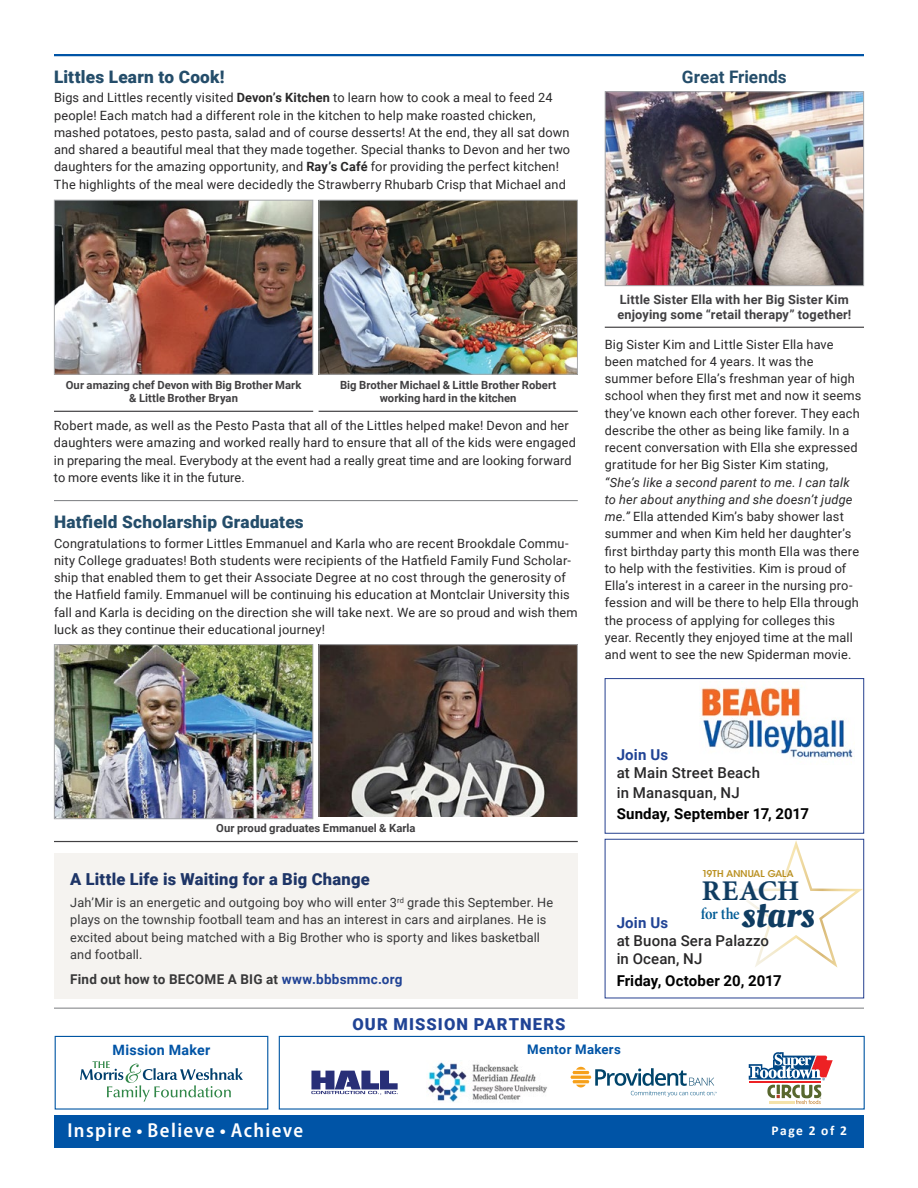
<style>
.page{position:relative;width:918px;height:1188px;background:#fff}
.page>*{position:absolute;margin:0;border:0;box-sizing:border-box;transform-origin:0 0}
.t1{font:39px "Oleo Script";color:#0f3c61}
.t2{font:700 28.5px "Minion Pro";letter-spacing:.015em;color:#0f3c61}
.t3{font:600 semi-condensed 20.25px "Myriad Pro";letter-spacing:.07em;color:#fff}
.t4{font:900 17.25px "Roboto";letter-spacing:.01em;color:#244d6a}
.t5{font:700 17.25px "Roboto";color:#244d6a}
.t6{font:16.65px "Minion Pro Semibold Cn Subh";letter-spacing:-.03em;color:#005b95}
.t7{font:900 16.5px "Roboto";letter-spacing:.01em;color:#1e3567}
.t8{font:900 16.5px "Roboto";letter-spacing:.07em;color:#204395}
.t9{font:500 15px/18px "Roboto";letter-spacing:.01em;color:#292829}
.t10{font:700 15px "Roboto";letter-spacing:.01em;color:#000}
.t11{font:700 15px "Roboto";letter-spacing:.015em;color:#204395}
.t12{font:700 14.25px "Roboto";letter-spacing:.02em;color:#0054a6}
.t13{font:700 13.5px "Roboto";letter-spacing:.02em;color:#383839}
.t14{font:700 13.5px "Calibri";letter-spacing:.105em;color:#fff}
.t15{font:700 13.2px "Roboto";letter-spacing:.025em;color:#0054a6}
.t16{font:12.75px/17.2px "Roboto";letter-spacing:.015em;color:#292829}
.t17{font:12.75px/17.2px "Roboto";letter-spacing:.015em;color:#383839}
.t18{font:700 12.75px/15px "Roboto";letter-spacing:.015em;color:#414042}
.t19{font:700 11.25px/13.5px "Roboto";letter-spacing:.005em;color:#414042;text-align:center}
.t20{font:500 9.3px "ITC Avant Garde Std";letter-spacing:.005em;color:#c2972d}
.s1{font-weight:700}
.s2{font-style:italic}
.s3{color:#204395}
</style>
<div class="page">
<div style="left:54px;top:1116px;width:810px;height:32px;background:#0054a6"></div>
<hr style="left:54px;top:54px;width:810px;height:2px;background:#0054a6">
<svg style="left:749px;top:1052px;width:84px;height:52px"></svg>
<hr style="left:769px;top:1101px;width:25px;height:3px;background:#f5e3ab">
<svg style="left:311px;top:1071px;width:87px;height:24px"></svg>
<img style="left:428px;top:1062px;width:119px;height:40px">
<svg style="left:570px;top:1067px;width:147px;height:30px"></svg>
<div style="left:279px;top:1036px;width:586px;height:74px;border:1px solid #0056a3"></div>
<svg style="left:80px;top:1061px;width:163px;height:41px"></svg>
<div style="left:55px;top:1036px;width:213px;height:74px;border:1px solid #0056a3"></div>
<svg style="left:741px;top:841px;width:121px;height:127px"></svg>
<div style="left:605px;top:839px;width:259px;height:159px;border:1px solid #25408f"></div>
<img style="left:700px;top:687px;width:153px;height:71px">
<div style="left:605px;top:678px;width:259px;height:156px;border:1px solid #25408f"></div>
<hr style="left:54px;top:500px;width:524px;height:1px;background:#888a8d">
<div style="left:54px;top:854px;width:524px;height:145px;background:#f5f3f0"></div>
<hr style="left:54px;top:1008px;width:810px;height:1px;background:#888a8d">
<hr style="left:319px;top:411px;width:259px;height:1px;background:#414042">
<img style="left:321px;top:202px;width:255px;height:171px">
<div style="left:319px;top:200px;width:259px;height:175px;border:1px solid #a7a9ac"></div>
<hr style="left:54px;top:411px;width:259px;height:1px;background:#414042">
<img style="left:56px;top:202px;width:255px;height:171px">
<div style="left:54px;top:200px;width:259px;height:175px;border:1px solid #a7a9ac"></div>
<img style="left:321px;top:646px;width:255px;height:171px">
<div style="left:319px;top:644px;width:259px;height:175px;border:1px solid #a7a9ac"></div>
<div style="left:54px;top:818px;width:524px;height:23px;background:#fff"></div>
<hr style="left:54px;top:841px;width:524px;height:1px;background:#414042">
<img style="left:56px;top:646px;width:255px;height:171px">
<div style="left:54px;top:644px;width:259px;height:175px;border:1px solid #a7a9ac"></div>
<hr style="left:605px;top:327px;width:259px;height:1px;background:#414042">
<img style="left:607px;top:93px;width:255px;height:191px">
<div style="left:605px;top:91px;width:259px;height:195px;border:1px solid #a7a9ac"></div>
<h3 class="t4" style="left:54px;top:65px;width:172px">Littles Learn to Cook!</h3>
<p class="t16" style="left:54px;top:89px;width:518px">Bigs and Littles recently visited <span class="s1">Devon’s Kitchen</span> to learn how to cook a meal to feed 24 people! Each match had a different role in the kitchen to help make roasted chicken, mashed potatoes, pesto pasta, salad and of course desserts! At the end, they all sat down and shared a beautiful meal that they made together. Special thanks to Devon and her two daughters for the amazing opportunity, and <span class="s1">Ray’s Café</span> for providing the perfect kitchen!<br>The highlights of the meal were decidedly the Strawberry Rhubarb Crisp that Michael and</p>
<h3 class="t5" style="left:682px;top:65px;width:106px">Great Friends</h3>
<p class="t19" style="left:66px;top:377px;width:237px">Our amazing chef Devon with Big Brother Mark &amp; Little Brother Bryan</p>
<p class="t19" style="left:340px;top:377px;width:218px">Big Brother Michael &amp; Little Brother Robert working hard in the kitchen</p>
<p class="t16" style="left:54px;top:416px;width:524px">Robert made, as well as the Pesto Pasta that all of the Littles helped make! Devon and her daughters were amazing and worked really hard to ensure that all of the kids were engaged in preparing the meal. Everybody at the event had a really great time and are looking forward to more events like it in the future.</p>
<h3 class="t4" style="left:54px;top:510px;width:251px">Hatfield Scholarship Graduates</h3>
<p class="t16" style="left:54px;top:534px;width:525px">Congratulations to former Littles Emmanuel and Karla who are recent Brookdale Commu&shy;nity College graduates! Both students were recipients of the Hatfield Family Fund Scholar&shy;ship that enabled them to get their Associate Degree at no cost through the generosity of the Hatfield family. Emmanuel will be continuing his education at Montclair University this fall and Karla is deciding on the direction she will take next. We are so proud and wish them luck as they continue their educational journey!</p>
<p class="t18" style="left:617px;top:292px;width:236px">Little Sister Ella with her Big Sister Kim enjoying some “retail therapy” together!</p>
<p class="t16" style="left:605px;top:335px;width:258px">Big Sister Kim and Little Sister Ella have been matched for 4 years. It was the summer before Ella’s freshman year of high school when they first met and now it seems they’ve known each other forever. They each describe the other as being like family. In a recent conversation with Ella she expressed gratitude for her Big Sister Kim stating,</p>
<p class="t16" style="left:605px;top:473px;width:256px"><span class="s2">“She’s like a second parent to me. I can talk to her about anything and she doesn’t judge me.”</span> Ella attended Kim’s baby shower last summer and when Kim held her daughter’s first birthday party this month Ella was there to help with the festivities. Kim is proud of Ella’s interest in a career in the nursing pro&shy;fession and will be there to help Ella through the process of applying for colleges this year. Recently they enjoyed time at the mall and went to see the new Spiderman movie.</p>
<p class="t19" style="left:216px;top:821px;width:201px">Our proud graduates Emmanuel &amp; Karla</p>
<p class="t7" style="left:70px;top:867px;width:301px">A Little Life is Waiting for a Big Change</p>
<p class="t17" style="left:70px;top:894px;width:485px">Jah’Mir is an energetic and outgoing boy who will enter 3<sup>rd</sup> grade this September. He plays on the township football team and has an interest in cars and airplanes. He is excited about being matched with a Big Brother who is sporty and likes basketball and football.</p>
<p class="t13" style="left:70px;top:970px;width:334px">Find out how to BECOME A BIG at <span class="s3">www.bbbsmmc.org</span></p>
<p class="t8" style="left:352px;top:1013px;width:215px">OUR MISSION PARTNERS</p>
<p class="t11" style="left:617px;top:744px;width:53px">Join Us</p>
<p class="t9" style="left:617px;top:762px;width:145px;line-height:19.5px">at Main Street Beach in Manasquan, NJ</p>
<p class="t10" style="left:617px;top:804px;width:194px">Sunday, September 17, 2017</p>
<p class="t20" style="left:702px;top:868px;width:93px">19TH ANNUAL GALA</p>
<h1 class="t1" style="left:742px;top:890px;width:74px">stars</h1>
<h2 class="t2" style="left:702px;top:871px;width:99px">REACH</h2>
<h3 class="t6" style="left:701px;top:903px;width:40px">for the</h3>
<p class="t11" style="left:617px;top:912px;width:53px">Join Us</p>
<p class="t9" style="left:617px;top:931px;width:154px">at Buona Sera Palazzo in Ocean, NJ</p>
<p class="t10" style="left:617px;top:970px;width:167px">Friday, October 20, 2017</p>
<p class="t12" style="left:113px;top:1040px;width:99px">Mission Maker</p>
<p class="t15" style="left:527px;top:1040px;width:95px">Mentor Makers</p>
<h3 class="t3" style="left:67px;top:1119px;width:237px">Inspire • Believe • Achieve</h3>
<p class="t14" style="left:772px;top:1122px;width:77px">Page 2 of 2</p>
</div>
